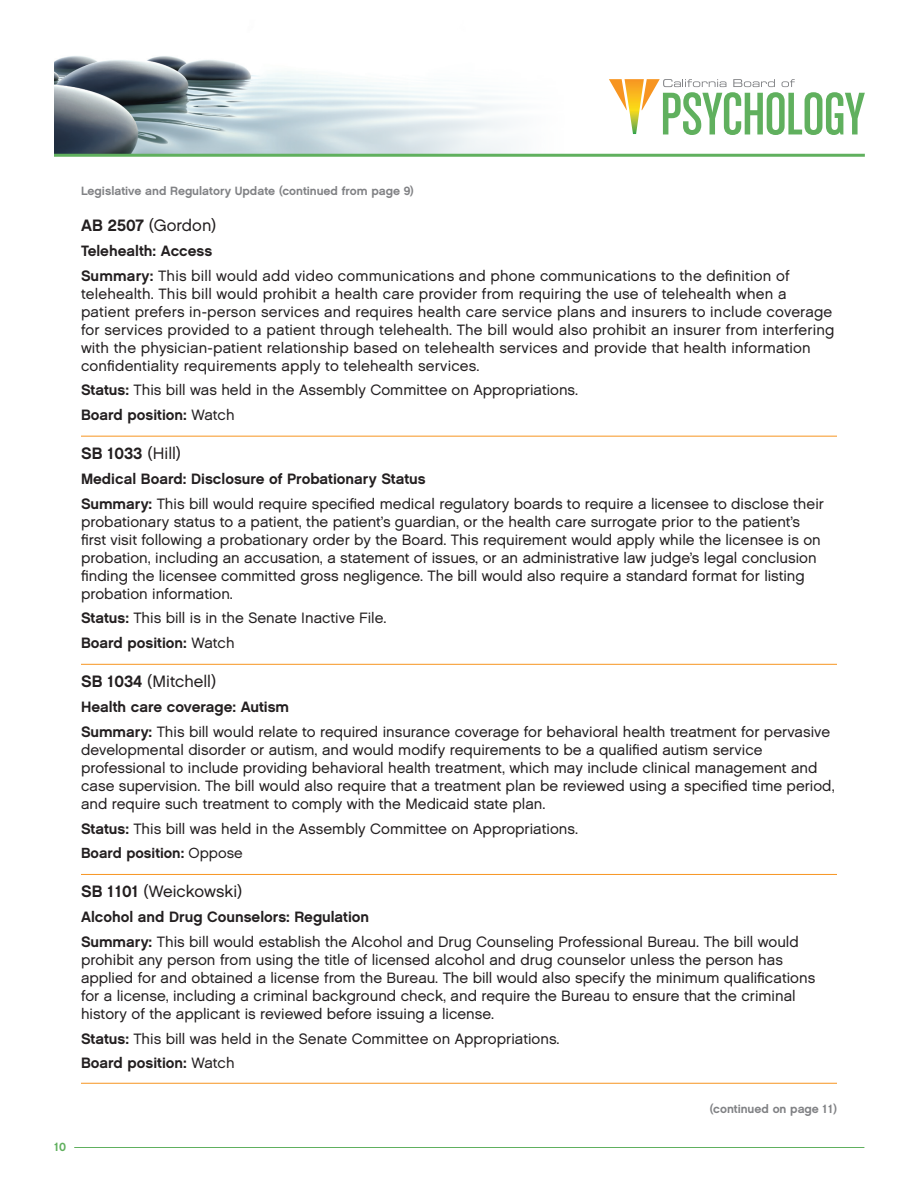
<style>
.page{position:relative;width:918px;height:1188px;background:#fff}
.page>*{position:absolute;margin:0;border:0;box-sizing:border-box;transform-origin:0 0}
.t1{font:16.5px "Chalet London Nineteen Sixty";color:#231f20}
.t2{font:16.5px "Chalet New York Nineteen Sixty";color:#231f20}
.t3{font:15px/18px "Chalet London Nineteen Sixty";color:#231f20}
.t4{font:15px "Chalet New York Nineteen Sixty";color:#231f20}
.t5{font:14.7px "Chalet New York Nineteen Sixty";color:#231f20}
.t6{font:12px "Chalet New York Nineteen Sixty";color:#818285}
.t7{font:12px "Chalet New York Nineteen Sixty";color:#60b05e}
.s1{font-family:"Chalet New York Nineteen Sixty"}
.s2{font-family:"Chalet London Nineteen Sixty"}
</style>
<div class="page">
<img style="left:54px;top:56px;width:648px;height:98px">
<svg style="left:609px;top:79px;width:256px;height:56px"></svg>
<hr style="left:54px;top:154px;width:811px;height:3px;background:#60b05e">
<hr style="left:74px;top:1147px;width:790px;height:1px;background:#60b05e">
<hr style="left:81px;top:1083px;width:756px;height:1px;background:#f79521">
<hr style="left:81px;top:874px;width:756px;height:1px;background:#f79521">
<hr style="left:81px;top:664px;width:756px;height:1px;background:#f79521">
<hr style="left:81px;top:436px;width:756px;height:1px;background:#f79521">
<p class="t7" style="left:54px;top:1140px;width:14px">10</p>
<p class="t6" style="left:81px;top:183px;width:334px">Legislative and regulatory update (continued from page 9)</p>
<p class="t1" style="left:81px;top:215px;width:137px"><span class="s1">AB 2507</span> (Gordon)</p>
<p class="t4" style="left:81px;top:241px;width:133px">Telehealth: Access</p>
<p class="t3" style="left:81px;top:266px;width:755px"><span class="s1">summary:</span> This bill would add video communications and phone communications to the definition of telehealth. This bill would prohibit a health care provider from requiring the use of telehealth when a patient prefers in-person services and requires health care service plans and insurers to include coverage for services provided to a patient through telehealth. The bill would also prohibit an insurer from interfering with the physician-patient relationship based on telehealth services and provide that health information confidentiality requirements apply to telehealth services.</p>
<p class="t3" style="left:81px;top:381px;width:499px"><span class="s1">status:</span> This bill was held in the Assembly Committee on Appropriations.</p>
<p class="t4" style="left:81px;top:406px;width:155px">Board position: <span class="s2">Watch</span></p>
<p class="t2" style="left:81px;top:443px;width:102px">sB 1033 <span class="s2">(Hill)</span></p>
<p class="t4" style="left:81px;top:470px;width:346px">Medical Board: Disclosure of Probationary status</p>
<p class="t3" style="left:81px;top:494px;width:745px"><span class="s1">summary:</span> This bill would require specified medical regulatory boards to require a licensee to disclose their probationary status to a patient, the patient’s guardian, or the health care surrogate prior to the patient’s first visit following a probationary order by the Board. This requirement would apply while the licensee is on probation, including an accusation, a statement of issues, or an administrative law judge’s legal conclusion finding the licensee committed gross negligence. The bill would also require a standard format for listing probation information.</p>
<p class="t3" style="left:81px;top:609px;width:307px"><span class="s1">status:</span> This bill is in the Senate Inactive File.</p>
<p class="t4" style="left:81px;top:634px;width:155px">Board position: <span class="s2">Watch</span></p>
<p class="t1" style="left:81px;top:672px;width:137px"><span class="s1">sB 1034</span> (Mitchell)</p>
<p class="t4" style="left:81px;top:698px;width:210px">Health care coverage: Autism</p>
<p class="t3" style="left:81px;top:723px;width:755px"><span class="s1">summary:</span> This bill would relate to required insurance coverage for behavioral health treatment for pervasive developmental disorder or autism, and would modify requirements to be a qualified autism service professional to include providing behavioral health treatment, which may include clinical management and case supervision. The bill would also require that a treatment plan be reviewed using a specified time period, and require such treatment to comply with the Medicaid state plan.</p>
<p class="t3" style="left:81px;top:819px;width:499px"><span class="s1">status:</span> This bill was held in the Assembly Committee on Appropriations.</p>
<p class="t5" style="left:81px;top:844px;width:163px">Board position: <span class="s2">Oppose</span></p>
<p class="t1" style="left:81px;top:882px;width:163px"><span class="s1">sB 1101</span> (Weickowski)</p>
<p class="t4" style="left:81px;top:908px;width:290px">Alcohol and Drug Counselors: regulation</p>
<p class="t3" style="left:81px;top:933px;width:736px"><span class="s1">summary:</span> This bill would establish the Alcohol and Drug Counseling Professional Bureau. The bill would prohibit any person from using the title of licensed alcohol and drug counselor unless the person has applied for and obtained a license from the Bureau. The bill would also specify the minimum qualifications for a license, including a criminal background check, and require the Bureau to ensure that the criminal history of the applicant is reviewed before issuing a license.</p>
<p class="t3" style="left:81px;top:1029px;width:480px"><span class="s1">status:</span> This bill was held in the Senate Committee on Appropriations.</p>
<p class="t4" style="left:81px;top:1054px;width:155px">Board position: <span class="s2">Watch</span></p>
<p class="t6" style="left:710px;top:1101px;width:129px">(continued on page 11)</p>
</div>
